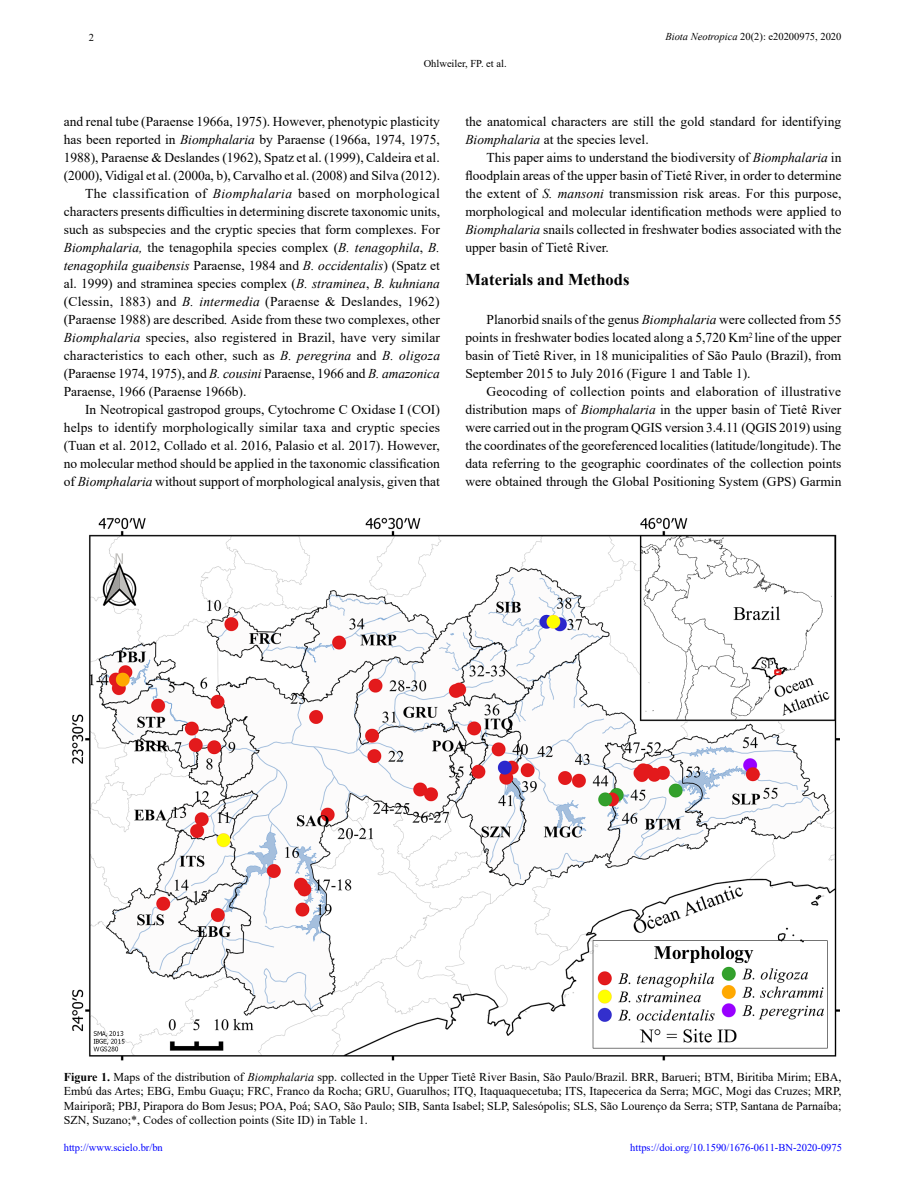
<style>
.page{position:relative;width:918px;height:1188px;background:#fff}
.page>*{position:absolute;margin:0;border:0;box-sizing:border-box;transform-origin:0 0}
.t1{font:700 16.5px "Times New Roman";color:#000}
.t2{font:13.5px/18px "Times New Roman";color:#000;text-align:justify}
.t3{font:italic 13.5px "Times New Roman";color:#000}
.t4{font:13.5px "Times New Roman";letter-spacing:.03em;color:#000}
.t5{font:12px/14.4px "Times New Roman";color:#000;text-align:justify}
.t6{font:10.5px "Times New Roman";color:#00f}
.t7{font:10.5px "Times New Roman";color:#000}
.s1{font-style:italic}
.s2{font-style:normal}
.s3{font-weight:700}
</style>
<div class="page">
<img style="left:72px;top:517px;width:768px;height:544px">
<p class="t7" style="left:89px;top:31px;width:7px">2</p>
<p class="t7" style="left:424px;top:56px;width:84px">Ohlweiler, FP. et al.</p>
<p class="t7" style="left:665px;top:29px;width:178px"><span class="s1">Biota Neotropica</span> 20(2): e20200975, 2020</p>
<p class="t2" style="left:64px;top:112px;width:378px">and renal tube (Paraense 1966a, 1975). However, phenotypic plasticity</p>
<p class="t2" style="left:64px;top:130px;width:378px">has been reported in <span class="s1">Biomphalaria</span> by Paraense (1966a, 1974, 1975,</p>
<p class="t2" style="left:64px;top:148px;width:377px">1988), Paraense &amp; Deslandes (1962), Spatz et al. (1999), Caldeira et al.</p>
<p class="t2" style="left:64px;top:166px;width:378px">(2000), Vidigal et al. (2000a, b), Carvalho et al. (2008) and Silva (2012).</p>
<p class="t4" style="left:85px;top:184px;width:356px">The classification of <span class="s1">Biomphalaria</span> based on morphological</p>
<p class="t2" style="left:64px;top:202px;width:378px">characters presents difficulties in determining discrete taxonomic units,</p>
<p class="t2" style="left:64px;top:220px;width:378px">such as subspecies and the cryptic species that form complexes. For</p>
<p class="t2" style="left:64px;top:238px;width:378px"><span class="s1">Biomphalaria,</span> the tenagophila species complex (<span class="s1">B. tenagophila</span>, <span class="s1">B.</span></p>
<p class="t3" style="left:64px;top:256px;width:378px">tenagophila guaibensis <span class="s2">Paraense, 1984 and</span> B. occidentalis<span class="s2">) (Spatz et</span></p>
<p class="t2" style="left:64px;top:274px;width:378px">al. 1999) and straminea species complex (<span class="s1">B. straminea</span>, <span class="s1">B. kuhniana</span></p>
<p class="t2" style="left:64px;top:292px;width:377px">(Clessin, 1883) and <span class="s1">B. intermedia</span> (Paraense &amp; Deslandes, 1962)</p>
<p class="t2" style="left:64px;top:310px;width:378px">(Paraense 1988) are described<span class="s1">.</span> Aside from these two complexes, other</p>
<p class="t2" style="left:64px;top:328px;width:378px"><span class="s1">Biomphalaria</span> species, also registered in Brazil, have very similar</p>
<p class="t2" style="left:64px;top:346px;width:378px">characteristics to each other, such as <span class="s1">B. peregrina</span> and <span class="s1">B. oligoza</span></p>
<p class="t2" style="left:64px;top:364px;width:378px">(Paraense 1974, 1975), and <span class="s1">B. cousini</span> Paraense, 1966 and <span class="s1">B. amazonica</span></p>
<p class="t2" style="left:64px;top:382px;width:184px">Paraense, 1966 (Paraense 1966b).</p>
<p class="t2" style="left:85px;top:400px;width:356px">In Neotropical gastropod groups, Cytochrome C Oxidase I (COI)</p>
<p class="t2" style="left:64px;top:418px;width:378px">helps to identify morphologically similar taxa and cryptic species</p>
<p class="t2" style="left:64px;top:436px;width:378px">(Tuan et al. 2012, Collado et al. 2016, Palasio et al. 2017). However,</p>
<p class="t2" style="left:64px;top:454px;width:378px">no molecular method should be applied in the taxonomic classification</p>
<p class="t2" style="left:64px;top:472px;width:378px">of <span class="s1">Biomphalaria</span> without support of morphological analysis, given that</p>
<p class="t2" style="left:465px;top:112px;width:377px">the anatomical characters are still the gold standard for identifying<br><span class="s1">Biomphalaria</span> at the species level.</p>
<p class="t2" style="left:465px;top:148px;width:378px;text-indent:21px">This paper aims to understand the biodiversity of <span class="s1">Biomphalaria</span> in floodplain areas of the upper basin of Tietê River, in order to determine the extent of <span class="s1">S. mansoni</span> transmission risk areas. For this purpose, morphological and molecular identification methods were applied to <span class="s1">Biomphalaria</span> snails collected in freshwater bodies associated with the upper basin of Tietê River.</p>
<p class="t1" style="left:465px;top:267px;width:166px">Materials and Methods</p>
<p class="t2" style="left:465px;top:310px;width:378px;text-indent:21px">Planorbid snails of the genus <span class="s1">Biomphalaria</span> were collected from 55 points in freshwater bodies located along a 5,720 Km<sup>2</sup> line of the upper basin of Tietê River, in 18 municipalities of São Paulo (Brazil), from September 2015 to July 2016 (Figure 1 and Table 1).</p>
<p class="t2" style="left:465px;top:382px;width:378px;text-indent:21px">Geocoding of collection points and elaboration of illustrative distribution maps of <span class="s1">Biomphalaria</span> in the upper basin of Tietê River were carried out in the program QGIS version 3.4.11 (QGIS 2019) using the coordinates of the georeferenced localities (latitude/longitude). The data referring to the geographic coordinates of the collection points were obtained through the Global Positioning System (GPS) Garmin</p>
<p class="t5" style="left:64px;top:1069px;width:779px"><span class="s3">Figure 1.</span> Maps of the distribution of <span class="s1">Biomphalaria</span> spp. collected in the Upper Tietê River Basin, São Paulo/Brazil. BRR, Barueri; BTM, Biritiba Mirim; EBA, Embú das Artes; EBG, Embu Guaçu; FRC, Franco da Rocha; GRU, Guarulhos; ITQ, Itaquaquecetuba; ITS, Itapecerica da Serra; MGC, Mogi das Cruzes; MRP, Mairiporã; PBJ, Pirapora do Bom Jesus; POA, Poá; SAO, São Paulo; SIB, Santa Isabel; SLP, Salesópolis; SLS, São Lourenço da Serra; STP, Santana de Parnaíba; SZN, Suzano;*, Codes of collection points (Site ID) in Table 1.</p>
<p class="t6" style="left:64px;top:1140px;width:101px">http://www.scielo.br/bn</p>
<p class="t6" style="left:630px;top:1140px;width:213px">https://doi.org/10.1590/1676-0611-BN-2020-0975</p>
</div>
